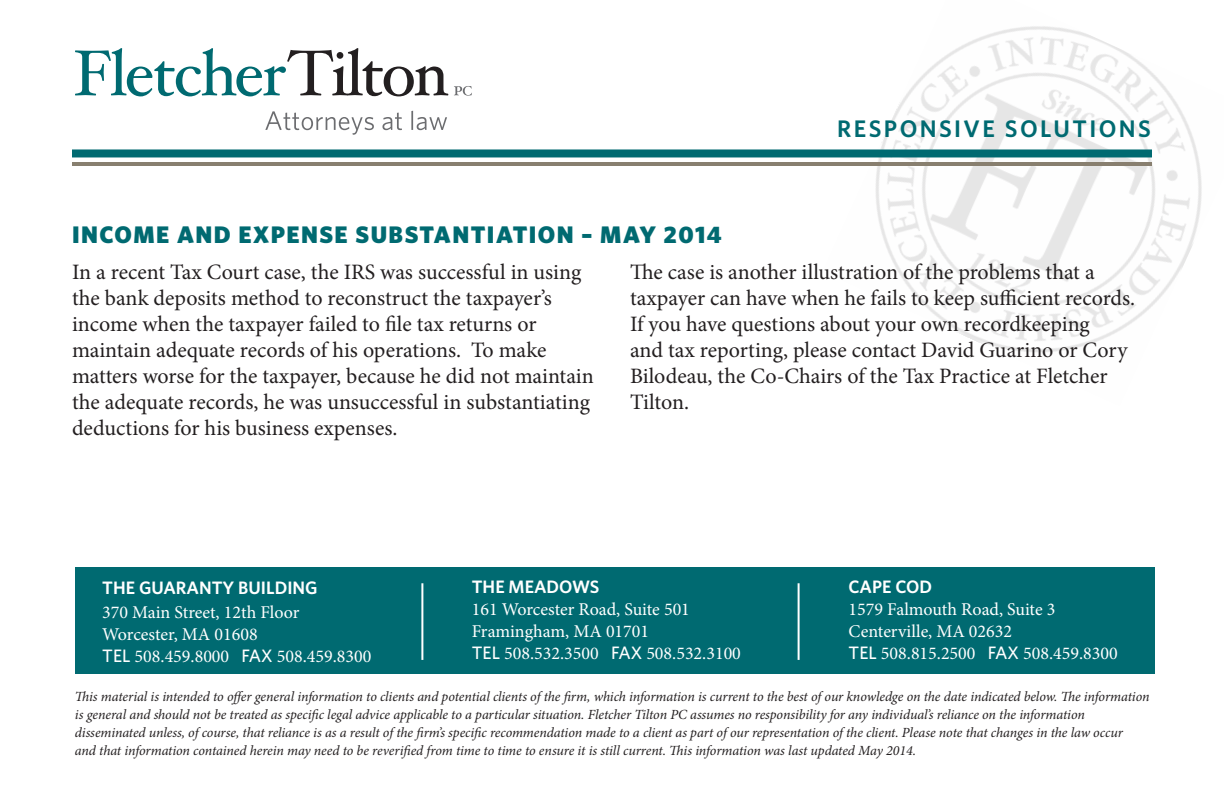
<style>
.page{position:relative;width:1224px;height:792px;background:#fff}
.page>*{position:absolute;margin:0;border:0;box-sizing:border-box;transform-origin:0 0}
.t1{font:900 24px "Whitney";letter-spacing:.06em;color:#006a71}
.t2{font:600 24px "Whitney";letter-spacing:.1em;color:#006a71}
.t3{font:22px/26px "Minion Pro";color:#231f20}
.t4{font:18px "Minion Pro";color:#fff}
.t5{font:600 18px "Whitney";color:#fff}
.t6{font:italic 14px/18px "Minion Pro";letter-spacing:-.01em;color:#231f20}
.s1{font-family:"Whitney";font-weight:500}
</style>
<div class="page">
<div style="left:75px;top:567px;width:1080px;height:107px;background:#006a71"></div>
<hr style="left:421px;top:583px;width:2px;height:77px;background:#fff">
<hr style="left:798px;top:583px;width:2px;height:77px;background:#fff">
<img style="left:822px;top:26px;width:380px;height:326px">
<svg style="left:75px;top:48px;width:373px;height:48px"></svg>
<svg style="left:454px;top:86px;width:18px;height:10px"></svg>
<svg style="left:265px;top:111px;width:109px;height:24px"></svg>
<svg style="left:382px;top:113px;width:20px;height:17px"></svg>
<svg style="left:411px;top:111px;width:36px;height:19px"></svg>
<div style="left:72px;top:149px;width:1080px;height:8px;background:#006a71"></div>
<hr style="left:72px;top:162px;width:1080px;height:4px;background:#887f6f">
<p class="t2" style="left:837px;top:113px;width:315px">RESPONSIVE SOLUTIONS</p>
<p class="t1" style="left:72px;top:218px;width:651px">INCOME AND EXPENSE SUBSTANTIATION – MAY 2014</p>
<p class="t3" style="left:72px;top:259px;width:523px">In a recent Tax Court case, the IRS was successful in using the bank deposits method to reconstruct the taxpayer’s income when the taxpayer failed to file tax returns or maintain adequate records of his operations. To make matters worse for the taxpayer, because he did not maintain the adequate records, he was unsuccessful in substantiating deductions for his business expenses.</p>
<p class="t3" style="left:630px;top:259px;width:507px">The case is another illustration of the problems that a taxpayer can have when he fails to keep sufficient records.<br>If you have questions about your own recordkeeping<br>and tax reporting, please contact David Guarino or Cory Bilodeau, the Co-Chairs of the Tax Practice at Fletcher Tilton.</p>
<p class="t5" style="left:102px;top:575px;width:217px">THE GUARANTY BUILDING</p>
<p class="t4" style="left:102px;top:600px;width:199px">370 Main Street, 12th Floor</p>
<p class="t4" style="left:102px;top:622px;width:157px">Worcester, MA 01608</p>
<p class="t4" style="left:102px;top:644px;width:271px"><span class="s1">TEL</span> 508.459.8000 <span class="s1">FAX</span> 508.459.8300</p>
<p class="t5" style="left:472px;top:575px;width:129px">THE MEADOWS</p>
<p class="t4" style="left:472px;top:598px;width:220px">161 Worcester Road, Suite 501</p>
<p class="t4" style="left:472px;top:620px;width:179px">Framingham, MA 01701</p>
<p class="t4" style="left:472px;top:642px;width:271px"><span class="s1">TEL</span> 508.532.3500 <span class="s1">FAX</span> 508.532.3100</p>
<p class="t5" style="left:849px;top:575px;width:85px">CAPE COD</p>
<p class="t4" style="left:849px;top:598px;width:208px">1579 Falmouth Road, Suite 3</p>
<p class="t4" style="left:849px;top:620px;width:165px">Centerville, MA 02632</p>
<p class="t4" style="left:849px;top:642px;width:271px"><span class="s1">TEL</span> 508.815.2500 <span class="s1">FAX</span> 508.459.8300</p>
<p class="t6" style="left:75px;top:688px;width:1076px">This material is intended to offer general information to clients and potential clients of the firm, which information is current to the best of our knowledge on the date indicated below. The information is general and should not be treated as specific legal advice applicable to a particular situation. Fletcher Tilton PC assumes no responsibility for any individual’s reliance on the information disseminated unless, of course, that reliance is as a result of the firm’s specific recommendation made to a client as part of our representation of the client. Please note that changes in the law occur<br>and that information contained herein may need to be reverified from time to time to ensure it is still current. This information was last updated May 2014.</p>
</div>
